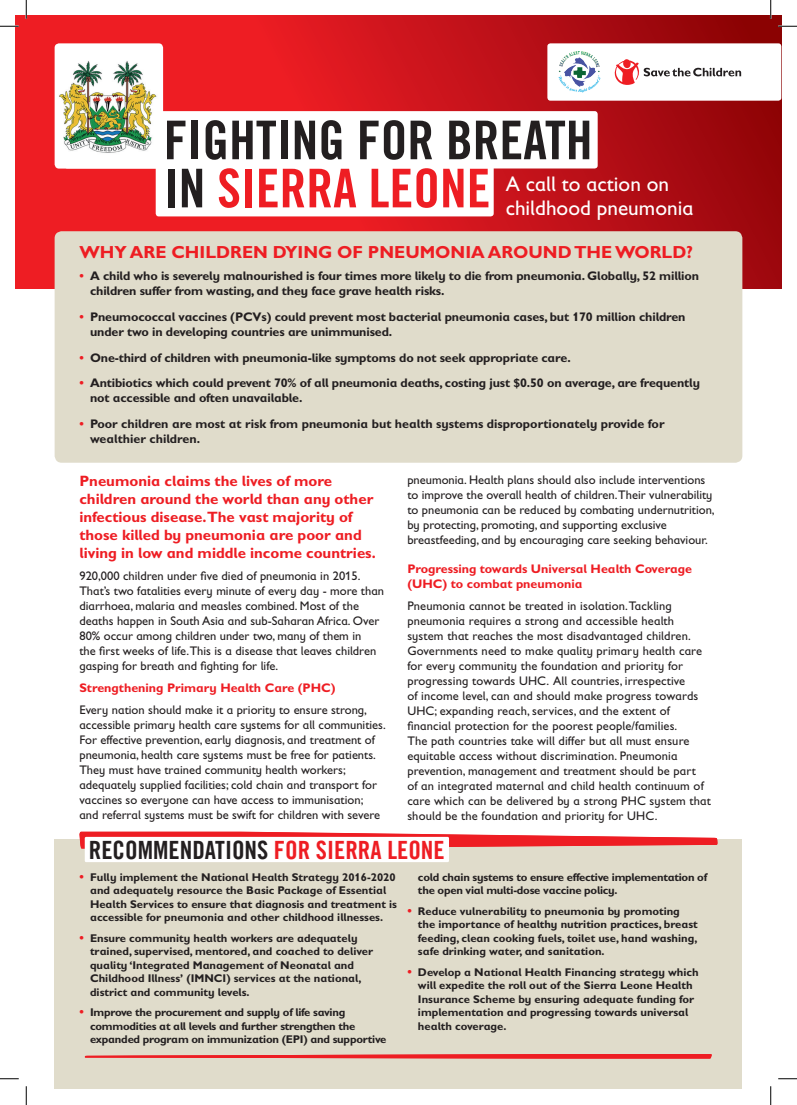
<style>
.page{position:relative;width:797px;height:1105px;background:#fff}
.page>*{position:absolute;margin:0;border:0;box-sizing:border-box;transform-origin:0 0}
.t1{font:53.5px/48.1px "Trade Gothic LT Com Bd Cn 20";color:#231f20}
.t2{font:25.25px "Trade Gothic LT Com Bd Cn 20";color:#231f20}
.t3{font:21.25px/25px "Gill Sans Infant Std";color:#fff}
.t4{font:700 17.5px "Gill Sans Infant Std";color:#ee1d23}
.t5{font:700 15px/18px "Gill Sans Infant Std";color:#ee1d23}
.t6{font:12.5px/15px "Gill Sans Infant Std";color:#231f20}
.t7{font:700 12.5px/15px "Gill Sans Infant Std";letter-spacing:-.01em;color:#231f20}
.t8{font:700 12.5px/15px "Gill Sans Infant Std";color:#ee1d23}
.t9{font:700 11.25px/13.5px "Gill Sans Infant Std";color:#231f20}
.t10{font:700 11.25px/13.5px "Gill Sans Infant Std";letter-spacing:-.02em;color:#231f20}
.s1{color:#ee1d23}
.s2{font-size:12.5px;color:#ee1d23}
</style>
<div class="page">
<svg style="left:16px;top:16px;width:765px;height:272px;background:#ca141a"></svg>
<div style="left:547px;top:43px;width:234px;height:58px;background:#fff;border-radius:3px"></div>
<div style="left:55px;top:43px;width:108px;height:126px;background:#fff;border-radius:4px"></div>
<div style="left:55px;top:839px;width:687px;height:250px;background:#e0dccb"></div>
<div style="left:55px;top:231px;width:687px;height:232px;background:#e0dccb;border-radius:7px"></div>
<svg style="left:79px;top:832px;width:638px;height:17px"></svg>
<svg style="left:85px;top:1054px;width:627px;height:4px;background:#eb373a"></svg>
<div style="left:85px;top:837px;width:364px;height:25px;background:#fff"></div>
<div style="left:64px;top:111px;width:533px;height:57px;background:#fff;border-radius:3px"></div>
<div style="left:156px;top:159px;width:337px;height:57px;background:#fff;border-radius:3px"></div>
<img style="left:558px;top:52px;width:42px;height:40px">
<img style="left:59px;top:61px;width:98px;height:92px">
<svg style="left:614px;top:59px;width:127px;height:26px"></svg>
<svg style="left:0;top:25px;width:19px;height:2px"></svg>
<svg style="left:778px;top:25px;width:19px;height:2px"></svg>
<svg style="left:0;top:1078px;width:19px;height:1px"></svg>
<svg style="left:778px;top:1078px;width:19px;height:1px"></svg>
<svg style="left:25px;top:0;width:2px;height:19px"></svg>
<svg style="left:25px;top:1086px;width:2px;height:19px"></svg>
<svg style="left:770px;top:0;width:1px;height:19px"></svg>
<svg style="left:770px;top:1086px;width:1px;height:19px"></svg>
<h1 class="t1" style="left:164px;top:116px;width:430px">FIGHTING FOR BREATH<br>IN <span class="s1">SIERRA LEONE</span></h1>
<h3 class="t3" style="left:505px;top:171px;width:189px">A call to action on childhood pneumonia</h3>
<h3 class="t4" style="left:79px;top:242px;width:615px">WHY ARE CHILDREN DYING OF PNEUMONIA AROUND THE WORLD?</h3>
<p class="t7" style="left:90px;top:268px;width:610px;text-indent:-11px"><span class="s1">•</span> A child who is severely malnourished is four times more likely to die from pneumonia. Globally, 52 million children suffer from wasting, and they face grave health risks.</p>
<p class="t7" style="left:90px;top:309px;width:597px;text-indent:-11px"><span class="s1">•</span> Pneumococcal vaccines (PCVs) could prevent most bacterial pneumonia cases, but 170 million children under two in developing countries are unimmunised.</p>
<p class="t7" style="left:79px;top:350px;width:493px"><span class="s1">•</span> One-third of children with pneumonia-like symptoms do not seek appropriate care.</p>
<p class="t7" style="left:90px;top:375px;width:611px;text-indent:-11px"><span class="s1">•</span> Antibiotics which could prevent 70% of all pneumonia deaths, costing just $0.50 on average, are frequently not accessible and often unavailable.</p>
<p class="t7" style="left:90px;top:416px;width:576px;text-indent:-11px"><span class="s1">•</span> Poor children are most at risk from pneumonia but health systems disproportionately provide for wealthier children.</p>
<p class="t5" style="left:79px;top:471px;width:298px">Pneumonia claims the lives of more children around the world than any other infectious disease.The vast majority of those killed by pneumonia are poor and living in low and middle income countries.</p>
<p class="t6" style="left:79px;top:568px;width:306px">920,000 children under five died of pneumonia in 2015.<br>That’s two fatalities every minute of every day - more than diarrhoea, malaria and measles combined. Most of the deaths happen in South Asia and sub-Saharan Africa. Over 80% occur among children under two, many of them in<br>the first weeks of life.This is a disease that leaves children gasping for breath and fighting for life.</p>
<p class="t8" style="left:79px;top:680px;width:258px">Strengthening Primary Health Care (PHC)</p>
<p class="t6" style="left:79px;top:702px;width:308px">Every nation should make it a priority to ensure strong, accessible primary health care systems for all communities.<br>For effective prevention, early diagnosis, and treatment of pneumonia, health care systems must be free for patients.<br>They must have trained community health workers; adequately supplied facilities; cold chain and transport for vaccines so everyone can have access to immunisation;<br>and referral systems must be swift for children with severe</p>
<p class="t6" style="left:407px;top:472px;width:309px">pneumonia. Health plans should also include interventions to improve the overall health of children.Their vulnerability to pneumonia can be reduced by combating undernutrition, by protecting, promoting, and supporting exclusive breastfeeding, and by encouraging care seeking behaviour.</p>
<p class="t8" style="left:407px;top:561px;width:286px">Progressing towards Universal Health Coverage (UHC) to combat pneumonia</p>
<p class="t6" style="left:407px;top:598px;width:305px">Pneumonia cannot be treated in isolation. Tackling pneumonia requires a strong and accessible health system that reaches the most disadvantaged children.<br>Governments need to make quality primary health care for every community the foundation and priority for progressing towards UHC. All countries, irrespective<br>of income level, can and should make progress towards UHC; expanding reach, services, and the extent of financial protection for the poorest people/families.<br>The path countries take will differ but all must ensure equitable access without discrimination. Pneumonia prevention, management and treatment should be part<br>of an integrated maternal and child health continuum of care which can be delivered by a strong PHC system that should be the foundation and priority for UHC.</p>
<h2 class="t2" style="left:89px;top:834px;width:357px">RECOMMENDATIONS <span class="s1">FOR SIERRA LEONE</span></h2>
<p class="t9" style="left:90px;top:870px;width:308px;text-indent:-11px"><span class="s2">•</span> Fully implement the National Health Strategy 2016-2020 and adequately resource the Basic Package of Essential Health Services to ensure that diagnosis and treatment is accessible for pneumonia and other childhood illnesses.</p>
<p class="t9" style="left:90px;top:931px;width:284px;text-indent:-11px"><span class="s2">•</span> Ensure community health workers are adequately trained, supervised, mentored, and coached to deliver quality ‘Integrated Management of Neonatal and Childhood Illness’ (IMNCI) services at the national, district and community levels.</p>
<p class="t10" style="left:90px;top:1005px;width:298px;text-indent:-11px"><span class="s2">•</span> Improve the procurement and supply of life saving commodities at all levels and further strengthen the expanded program on immunization (EPI) and supportive</p>
<p class="t10" style="left:418px;top:870px;width:291px">cold chain systems to ensure effective implementation of the open vial multi-dose vaccine policy.</p>
<p class="t9" style="left:418px;top:904px;width:281px;text-indent:-11px"><span class="s2">•</span> Reduce vulnerability to pneumonia by promoting the importance of healthy nutrition practices, breast feeding, clean cooking fuels, toilet use, hand washing, safe drinking water, and sanitation.</p>
<p class="t9" style="left:418px;top:965px;width:282px;text-indent:-11px"><span class="s2">•</span> Develop a National Health Financing strategy which will expedite the roll out of the Sierra Leone Health Insurance Scheme by ensuring adequate funding for implementation and progressing towards universal health coverage.</p>
</div>
